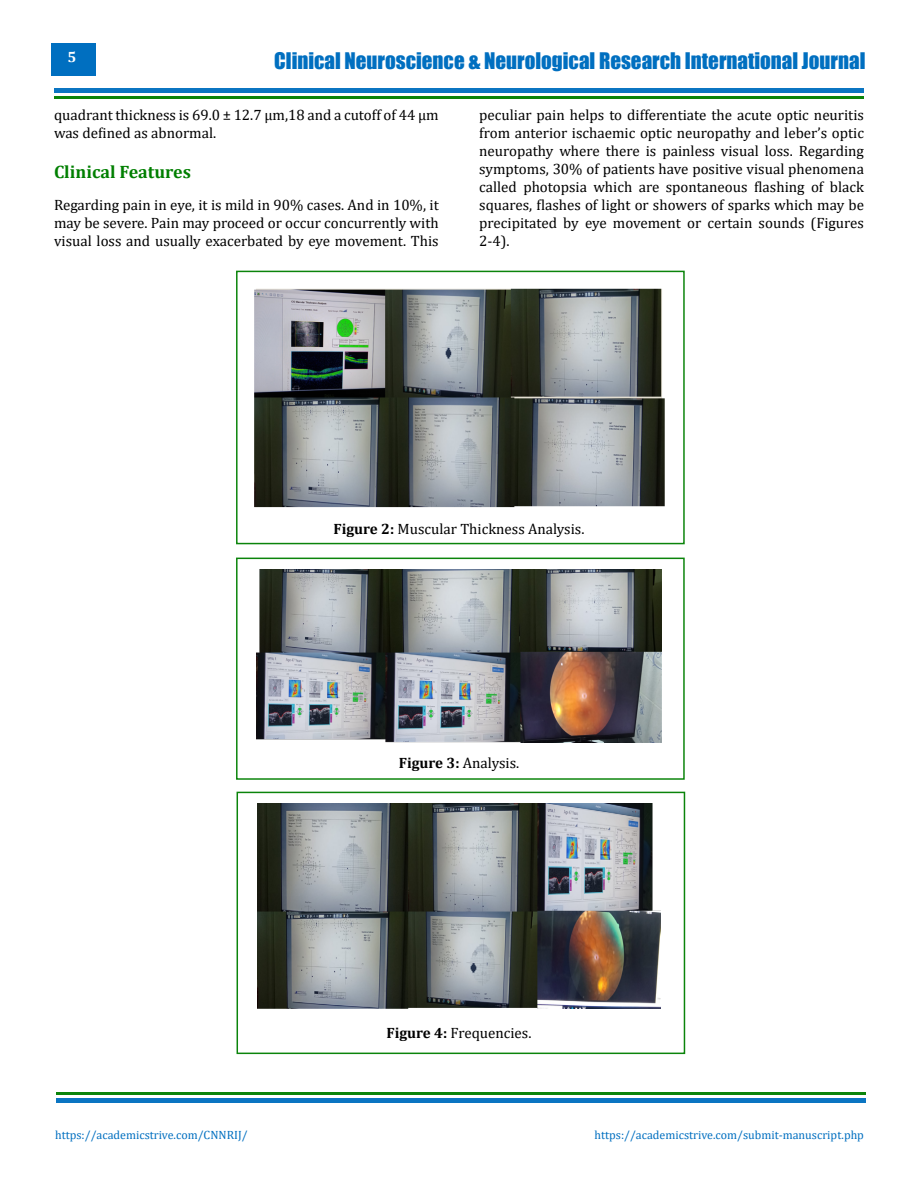
<style>
.page{position:relative;width:918px;height:1188px;background:#fff}
.page>*{position:absolute;margin:0;border:0;box-sizing:border-box;transform-origin:0 0}
.t1{font:21px "Impact";color:#006fc0}
.t2{font:700 18px "Cambria";color:#007f01}
.t3{font:15px/18px "Cambria";color:#000;text-align:justify}
.t4{font:700 15px "Cambria";color:#fff}
.t5{font:12px "Cambria";color:#006fc0}
.s1{font-weight:700}
</style>
<div class="page">
<div style="left:51px;top:43px;width:45px;height:33px;background:#006fc0"></div>
<div style="left:54px;top:88px;width:810px;height:5px;background:#0b75c2"></div>
<hr style="left:56px;top:1098px;width:810px;height:4px;background:#0b75c2">
<hr style="left:54px;top:96px;width:810px;height:3px;background:#007f01">
<hr style="left:56px;top:1092px;width:810px;height:2px;background:#007f01">
<img style="left:254px;top:288px;width:411px;height:220px">
<img style="left:256px;top:570px;width:406px;height:172px">
<img style="left:258px;top:804px;width:402px;height:204px">
<div style="left:236px;top:271px;width:449px;height:273px;border:2px solid #007f01"></div>
<div style="left:236px;top:558px;width:449px;height:222px;border:2px solid #007f01"></div>
<div style="left:237px;top:792px;width:448px;height:262px;border:2px solid #007f01"></div>
<p class="t4" style="left:68px;top:47px;width:10px">5</p>
<h1 class="t1" style="left:274px;top:45px;width:593px">Clinical Neuroscience &amp; Neurological Research International Journal</h1>
<p class="t3" style="left:54px;top:105px;width:386px">quadrant thickness is 69.0 ± 12.7 μm,18 and a cutoff of 44 μm was defined as abnormal.</p>
<p class="t2" style="left:54px;top:159px;width:139px">Clinical Features</p>
<p class="t3" style="left:54px;top:195px;width:386px">Regarding pain in eye, it is mild in 90% cases. And in 10%, it may be severe. Pain may proceed or occur concurrently with visual loss and usually exacerbated by eye movement. This</p>
<p class="t3" style="left:479px;top:105px;width:386px">peculiar pain helps to differentiate the acute optic neuritis from anterior ischaemic optic neuropathy and leber’s optic neuropathy where there is painless visual loss. Regarding symptoms, 30% of patients have positive visual phenomena called photopsia which are spontaneous flashing of black squares, flashes of light or showers of sparks which may be precipitated by eye movement or certain sounds (Figures 2-4).</p>
<p class="t3" style="left:334px;top:519px;width:252px"><span class="s1">Figure 2:</span> Muscular Thickness Analysis.</p>
<p class="t3" style="left:399px;top:753px;width:122px"><span class="s1">Figure 3:</span> Analysis.</p>
<p class="t3" style="left:387px;top:1023px;width:146px"><span class="s1">Figure 4:</span> Frequencies.</p>
<p class="t5" style="left:55px;top:1128px;width:194px">https://academicstrive.com/CNNRIJ/</p>
<p class="t5" style="left:594px;top:1128px;width:271px">https://academicstrive.com/submit-manuscript.php</p>
</div>
